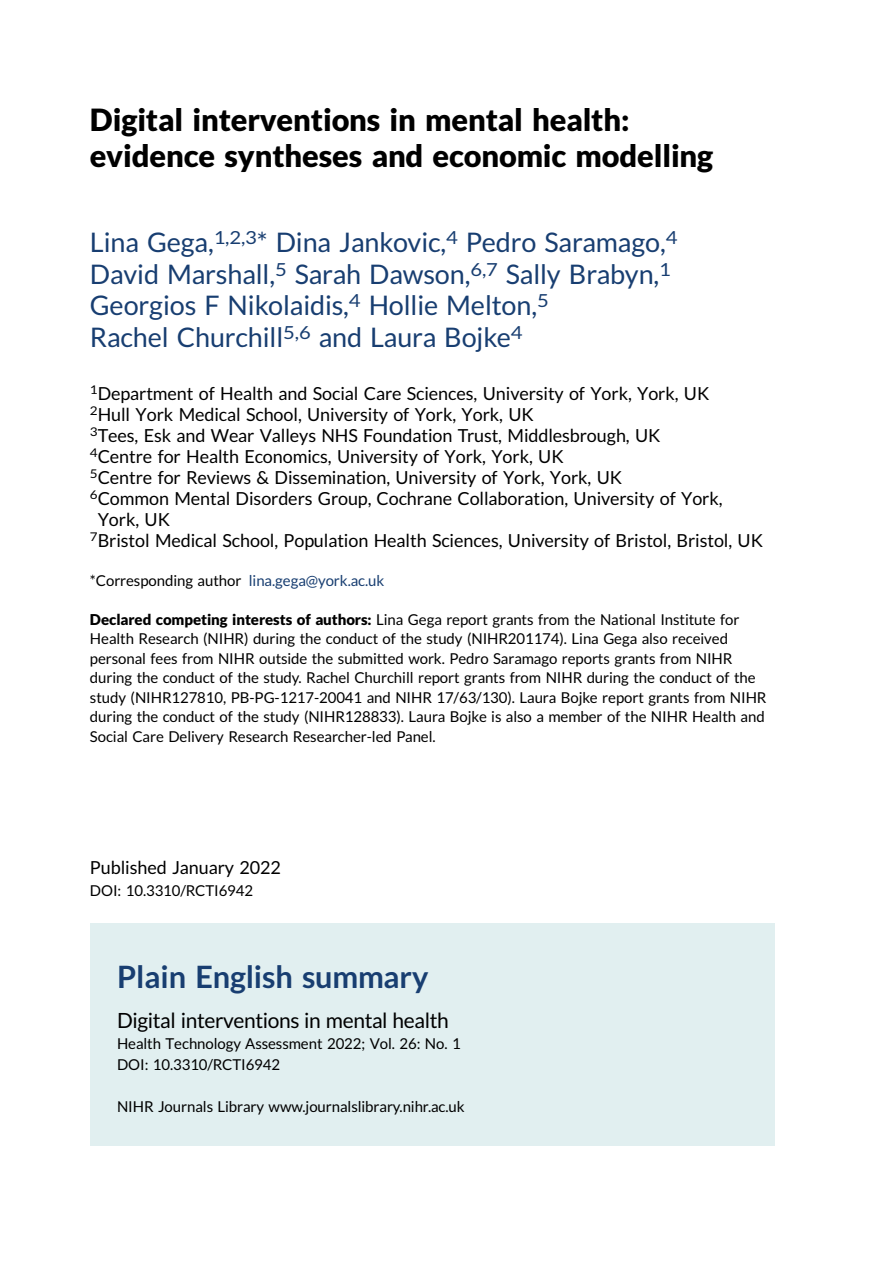
<style>
.page{position:relative;width:893px;height:1263px;background:#fff}
.page>*{position:absolute;margin:0;border:0;box-sizing:border-box;transform-origin:0 0}
.t1{font:30.75px/36px "Adv T Tfac 587 ca.B";color:#000}
.t2{font:30.75px "Adv TT6071803 a.B";color:#183e71}
.t3{font:27px/31.5px "Adv T Ta 9 c 1 b 374";color:#183e71}
.t4{font:21px "Adv T Ta 9 c 1 b 374";letter-spacing:-.015em;color:#000}
.t5{font:18px "Adv T Ta 9 c 1 b 374";color:#000}
.t6{font:15px/19.5px "Adv T Ta 9 c 1 b 374";color:#000}
.s1{color:#183e71}
.s2{font-family:"Adv T Tfac 587 ca.B"}
</style>
<div class="page">
<div style="left:90px;top:923px;width:684px;height:223px;background:#e1eff0"></div>
<h1 class="t1" style="left:90px;top:104px;width:625px">Digital interventions in mental health: evidence syntheses and economic modelling</h1>
<h2 class="t3" style="left:90px;top:229px;width:589px">Lina Gega,<sup>1,2,3</sup>* Dina Jankovic,<sup>4</sup> Pedro Saramago,<sup>4<br></sup>David Marshall,<sup>5</sup> Sarah Dawson,<sup>6,7</sup> Sally Brabyn,<sup>1<br></sup>Georgios F Nikolaidis,<sup>4</sup> Hollie Melton,<sup>5<br></sup>Rachel Churchill<sup>5,6</sup> and Laura Bojke<sup>4</sup></h2>
<p class="t5" style="left:90px;top:386px;width:621px"><sup>1</sup>Department of Health and Social Care Sciences, University of York, York, UK</p>
<p class="t5" style="left:90px;top:407px;width:445px"><sup>2</sup>Hull York Medical School, University of York, York, UK</p>
<p class="t5" style="left:90px;top:428px;width:572px"><sup>3</sup>Tees, Esk and Wear Valleys NHS Foundation Trust, Middlesbrough, UK</p>
<p class="t5" style="left:90px;top:449px;width:475px"><sup>4</sup>Centre for Health Economics, University of York, York, UK</p>
<p class="t5" style="left:90px;top:470px;width:534px"><sup>5</sup>Centre for Reviews &amp; Dissemination, University of York, York, UK</p>
<p class="t5" style="left:90px;top:491px;width:634px"><sup>6</sup>Common Mental Disorders Group, Cochrane Collaboration, University of York,</p>
<p class="t5" style="left:98px;top:512px;width:74px">York, UK</p>
<p class="t5" style="left:90px;top:533px;width:674px"><sup>7</sup>Bristol Medical School, Population Health Sciences, University of Bristol, Bristol, UK</p>
<p class="t6" style="left:90px;top:572px;width:296px">*Corresponding author <span class="s1">lina.gega@york.ac.uk</span></p>
<p class="t6" style="left:90px;top:611px;width:678px"><span class="s2">Declared competing interests of authors:</span> Lina Gega report grants from the National Institute for Health Research (NIHR) during the conduct of the study (NIHR201174). Lina Gega also received personal fees from NIHR outside the submitted work. Pedro Saramago reports grants from NIHR during the conduct of the study. Rachel Churchill report grants from NIHR during the conduct of the study (NIHR127810, PB-PG-1217-20041 and NIHR 17/63/130). Laura Bojke report grants from NIHR during the conduct of the study (NIHR128833). Laura Bojke is also a member of the NIHR Health and Social Care Delivery Research Researcher-led Panel.</p>
<p class="t5" style="left:90px;top:860px;width:192px">Published January 2022</p>
<p class="t6" style="left:90px;top:882px;width:165px">DOI: 10.3310/RCTI6942</p>
<h1 class="t2" style="left:117px;top:965px;width:313px">Plain English summary</h1>
<h3 class="t4" style="left:117px;top:1013px;width:333px">Digital interventions in mental health</h3>
<p class="t6" style="left:117px;top:1034px;width:345px;line-height:21px">Health Technology Assessment 2022; Vol. 26: No. 1<br>DOI: 10.3310/RCTI6942</p>
<p class="t6" style="left:117px;top:1098px;width:349px">NIHR Journals Library www.journalslibrary.nihr.ac.uk</p>
</div>
